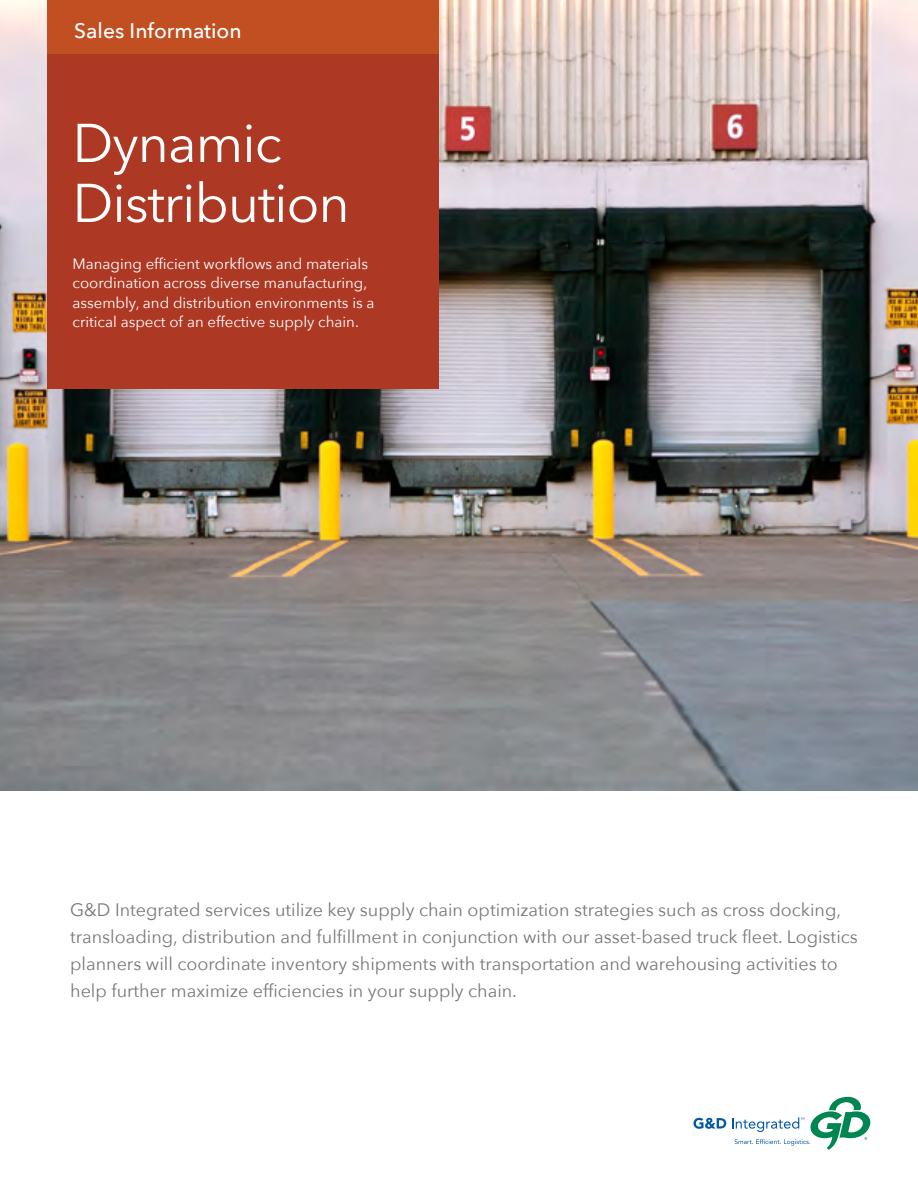
<style>
.page{position:relative;width:918px;height:1188px;background:#fff}
.page>*{position:absolute;margin:0;border:0;box-sizing:border-box;transform-origin:0 0}
.t1{font:54px/60px "Avenir Next";letter-spacing:-.02em;color:#fff}
.t2{font:500 21px "Avenir Next";color:#fff}
.t3{font:18px/27px "Avenir Next";color:#77787b}
.t4{font:15px/19.5px "Avenir Next";color:#fff}
</style>
<div class="page">
<img style="left:0;top:0;width:918px;height:791px">
<div style="left:47px;top:54px;width:392px;height:335px;background:#ad3925"></div>
<div style="left:47px;top:0;width:392px;height:54px;background:#c14f21"></div>
<svg style="left:694px;top:1118px;width:32px;height:11px"></svg>
<svg style="left:732px;top:1097px;width:138px;height:53px"></svg>
<p class="t2" style="left:74px;top:12px;width:169px">Sales Information</p>
<h1 class="t1" style="left:73px;top:111px;width:279px">Dynamic<br>Distribution</h1>
<p class="t4" style="left:73px;top:253px;width:304px">Managing efficient workflows and materials coordination across diverse manufacturing, assembly, and distribution environments is a critical aspect of an effective supply chain.</p>
<p class="t3" style="left:70px;top:896px;width:789px">G&amp;D Integrated services utilize key supply chain optimization strategies such as cross docking, transloading, distribution and fulfillment in conjunction with our asset-based truck fleet. Logistics planners will coordinate inventory shipments with transportation and warehousing activities to help further maximize efficiencies in your supply chain.</p>
</div>
